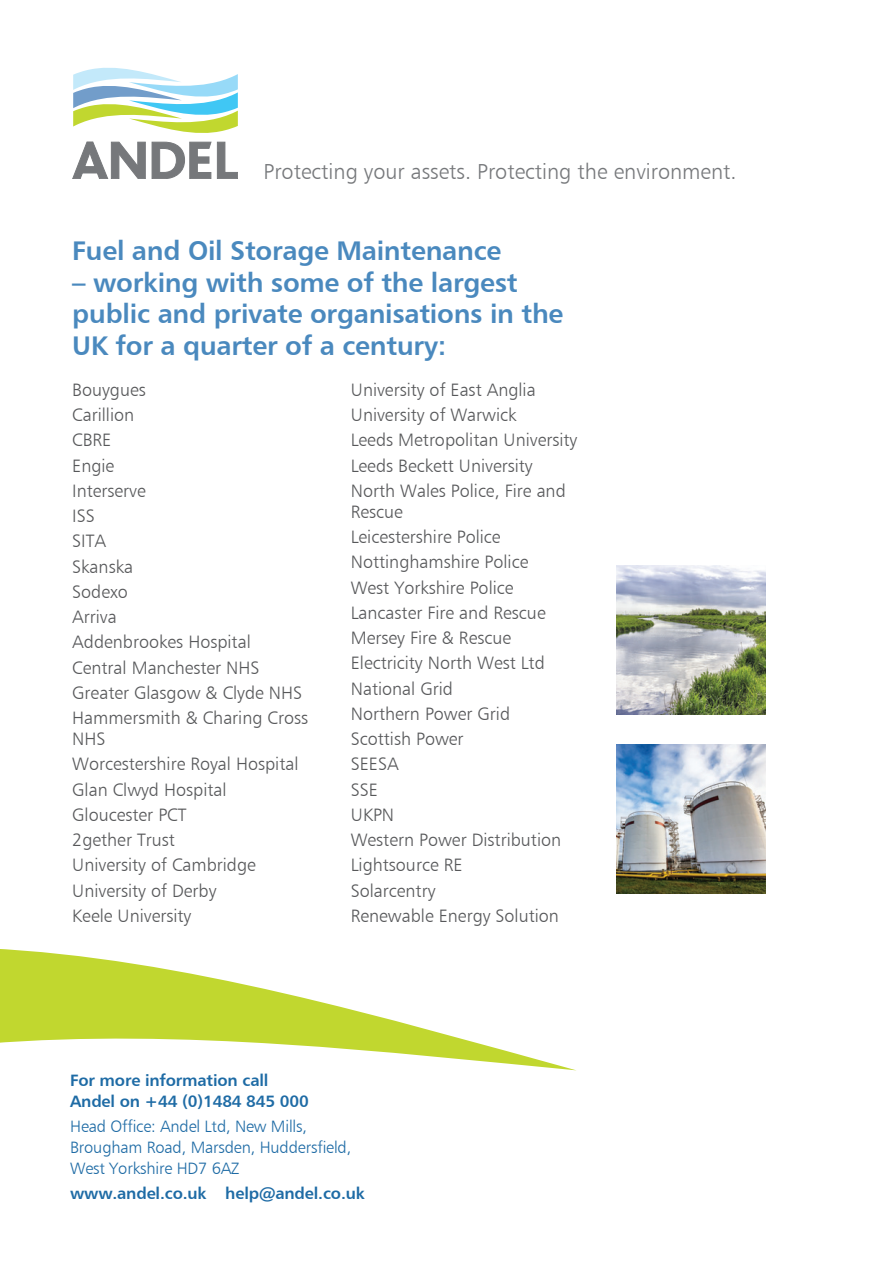
<style>
.page{position:relative;width:893px;height:1263px;background:#fff}
.page>*{position:absolute;margin:0;border:0;box-sizing:border-box;transform-origin:0 0}
.t1{font:27px/31.5px "Humanist 777 BT Bold B";letter-spacing:-.01em;color:#4a89be}
.t2{font:21.75px "Humanist 777 BT Light B";color:#76787b}
.t3{font:18px/21px "Humanist 777 BT Light B";color:#57585a}
.t4{font:16.5px/21px "Humanist 777 BT Light B";letter-spacing:-.01em;color:#1e6ba5}
.t5{font:16.5px/21px "Humanist 777 BT Bold B";letter-spacing:-.01em;color:#1e6ba5}
</style>
<div class="page">
<svg style="left:72px;top:68px;width:166px;height:111px"></svg>
<img style="left:617px;top:744px;width:148px;height:149px">
<img style="left:617px;top:566px;width:148px;height:148px">
<svg style="left:0;top:949px;width:575px;height:121px"></svg>
<p class="t2" style="left:264px;top:158px;width:474px">Protecting your assets. Protecting the environment.</p>
<p class="t1" style="left:72px;top:235px;width:431px">Fuel and Oil Storage Maintenance</p>
<p class="t1" style="left:72px;top:266px;width:493px">– working with some of the largest public and private organisations in the<br>UK for a quarter of a century:</p>
<p class="t3" style="left:72px;top:379px;width:75px">Bouygues</p>
<p class="t3" style="left:72px;top:404px;width:63px">Carillion</p>
<p class="t3" style="left:72px;top:429px;width:41px">CBRE</p>
<p class="t3" style="left:72px;top:454px;width:44px">Engie</p>
<p class="t3" style="left:72px;top:480px;width:75px">Interserve</p>
<p class="t3" style="left:72px;top:505px;width:24px">ISS</p>
<p class="t3" style="left:72px;top:530px;width:35px">SITA</p>
<p class="t3" style="left:72px;top:555px;width:62px">Skanska</p>
<p class="t3" style="left:72px;top:581px;width:57px">Sodexo</p>
<p class="t3" style="left:72px;top:606px;width:46px">Arriva</p>
<p class="t3" style="left:72px;top:631px;width:180px">Addenbrookes Hospital</p>
<p class="t3" style="left:72px;top:656px;width:189px">Central Manchester NHS</p>
<p class="t3" style="left:72px;top:682px;width:231px">Greater Glasgow &amp; Clyde NHS</p>
<p class="t3" style="left:72px;top:707px;width:237px">Hammersmith &amp; Charing Cross<br>NHS</p>
<p class="t3" style="left:72px;top:753px;width:228px">Worcestershire Royal Hospital</p>
<p class="t3" style="left:72px;top:778px;width:156px">Glan Clwyd Hospital</p>
<p class="t3" style="left:72px;top:804px;width:116px">Gloucester PCT</p>
<p class="t3" style="left:72px;top:829px;width:104px">2gether Trust</p>
<p class="t3" style="left:72px;top:854px;width:185px">University of Cambridge</p>
<p class="t3" style="left:72px;top:879px;width:146px">University of Derby</p>
<p class="t3" style="left:72px;top:905px;width:121px">Keele University</p>
<p class="t3" style="left:351px;top:379px;width:186px">University of East Anglia</p>
<p class="t3" style="left:351px;top:404px;width:167px">University of Warwick</p>
<p class="t3" style="left:351px;top:429px;width:228px">Leeds Metropolitan University</p>
<p class="t3" style="left:351px;top:454px;width:183px">Leeds Beckett University</p>
<p class="t3" style="left:351px;top:480px;width:217px">North Wales Police, Fire and<br>Rescue</p>
<p class="t3" style="left:351px;top:526px;width:151px">Leicestershire Police</p>
<p class="t3" style="left:351px;top:551px;width:179px">Nottinghamshire Police</p>
<p class="t3" style="left:351px;top:576px;width:164px">West Yorkshire Police</p>
<p class="t3" style="left:351px;top:602px;width:196px">Lancaster Fire and Rescue</p>
<p class="t3" style="left:351px;top:627px;width:162px">Mersey Fire &amp; Rescue</p>
<p class="t3" style="left:351px;top:652px;width:195px">Electricity North West Ltd</p>
<p class="t3" style="left:351px;top:677px;width:104px">National Grid</p>
<p class="t3" style="left:351px;top:703px;width:161px">Northern Power Grid</p>
<p class="t3" style="left:351px;top:728px;width:114px">Scottish Power</p>
<p class="t3" style="left:351px;top:753px;width:49px">SEESA</p>
<p class="t3" style="left:351px;top:778px;width:29px">SSE</p>
<p class="t3" style="left:351px;top:804px;width:45px">UKPN</p>
<p class="t3" style="left:351px;top:829px;width:212px">Western Power Distribution</p>
<p class="t3" style="left:351px;top:854px;width:113px">Lightsource RE</p>
<p class="t3" style="left:351px;top:879px;width:86px">Solarcentry</p>
<p class="t3" style="left:351px;top:905px;width:210px">Renewable Energy Solution</p>
<p class="t5" style="left:70px;top:1069px;width:240px">For more information call<br>Andel on +44 (0)1484 845 000</p>
<p class="t4" style="left:70px;top:1115px;width:283px">Head Office: Andel Ltd, New Mills,<br>Brougham Road, Marsden, Huddersfield,<br>West Yorkshire HD7 6AZ</p>
<p class="t5" style="left:70px;top:1182px;width:296px">www.andel.co.uk help@andel.co.uk</p>
</div>
